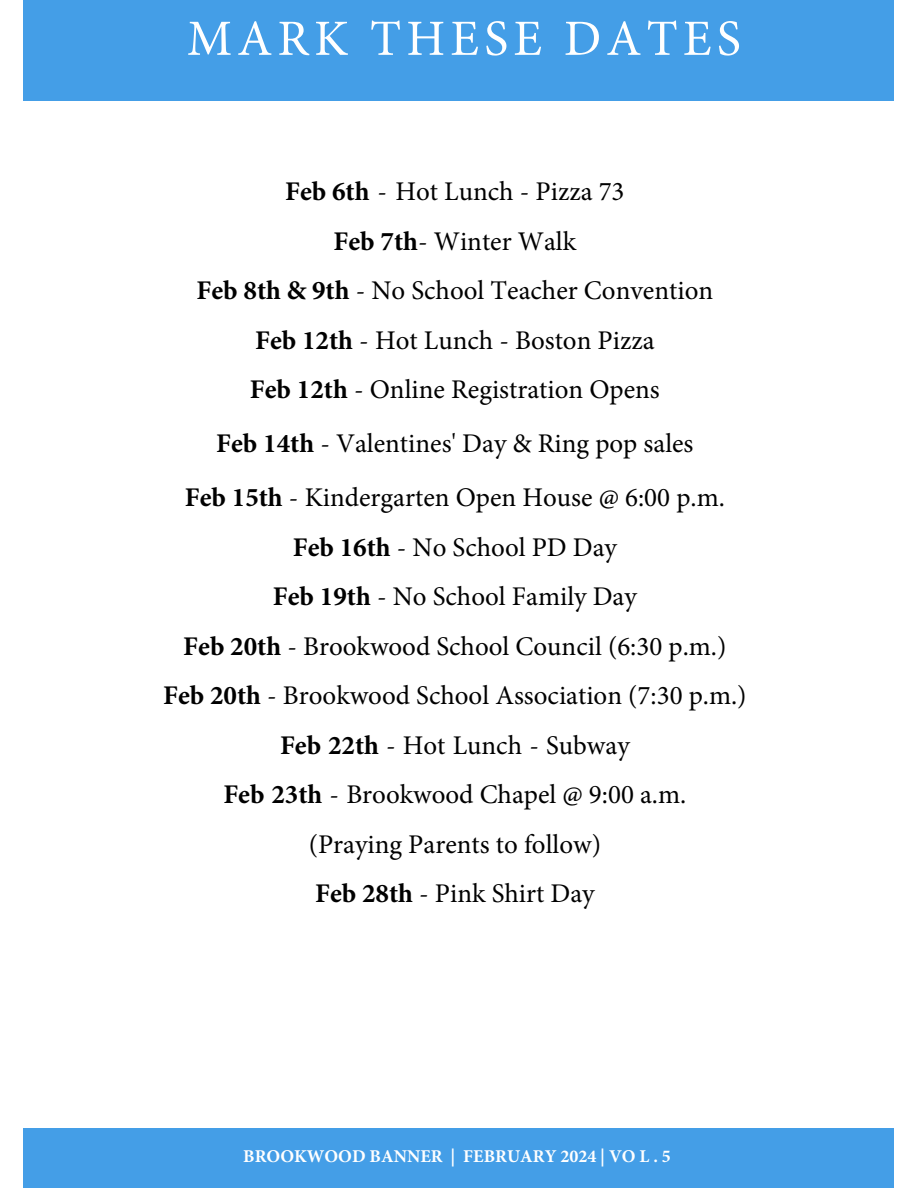
<style>
.page{position:relative;width:918px;height:1188px;background:#fff}
.page>*{position:absolute;margin:0;border:0;box-sizing:border-box;transform-origin:0 0}
.t1{font:50.85px "Minion Pro";letter-spacing:.1em;color:#fff}
.t2{font:27px/49.5px "Minion Pro";color:#000;text-align:center}
.t3{font:700 18px "Minion Pro";color:#fff}
.s1{font-weight:700}
</style>
<div class="page">
<div style="left:24px;top:0;width:870px;height:101px;background:#449ee7"></div>
<div style="left:24px;top:1128px;width:870px;height:60px;background:#449ee7"></div>
<p class="t1" style="left:187px;top:5px;width:556px">MARK THESE DATES</p>
<p class="t2" style="left:197px;top:167px;width:518px"><span class="s1">Feb 6th</span> - Hot Lunch - Pizza 73<br><span class="s1">Feb 7th</span>- Winter Walk<br><span class="s1">Feb 8th &amp; 9th</span> - No School Teacher Convention<br><span class="s1">Feb 12th</span> - Hot Lunch - Boston Pizza<br><span class="s1">Feb 12th</span> - Online Registration Opens</p>
<p class="t2" style="left:185px;top:417px;width:542px;line-height:54px"><span class="s1">Feb 14th</span> - Valentines' Day &amp; Ring pop sales<br><span class="s1">Feb 15th</span> - Kindergarten Open House @ 6:00 p.m.</p>
<p class="t2" style="left:163px;top:523px;width:585px"><span class="s1">Feb 16th</span> - No School PD Day<br><span class="s1">Feb 19th</span> - No School Family Day<br><span class="s1">Feb 20th</span> - Brookwood School Council (6:30 p.m.)<br><span class="s1">Feb 20th</span> - Brookwood School Association (7:30 p.m.)<br><span class="s1">Feb 22th</span> - Hot Lunch - Subway<br><span class="s1">Feb 23th</span> - Brookwood Chapel @ 9:00 a.m.<br>(Praying Parents to follow)<br><span class="s1">Feb 28th</span> - Pink Shirt Day</p>
<p class="t3" style="left:243px;top:1144px;width:429px">BROOKWOOD BANNER | FEBRUARY 2024 | VO L . 5</p>
</div>
